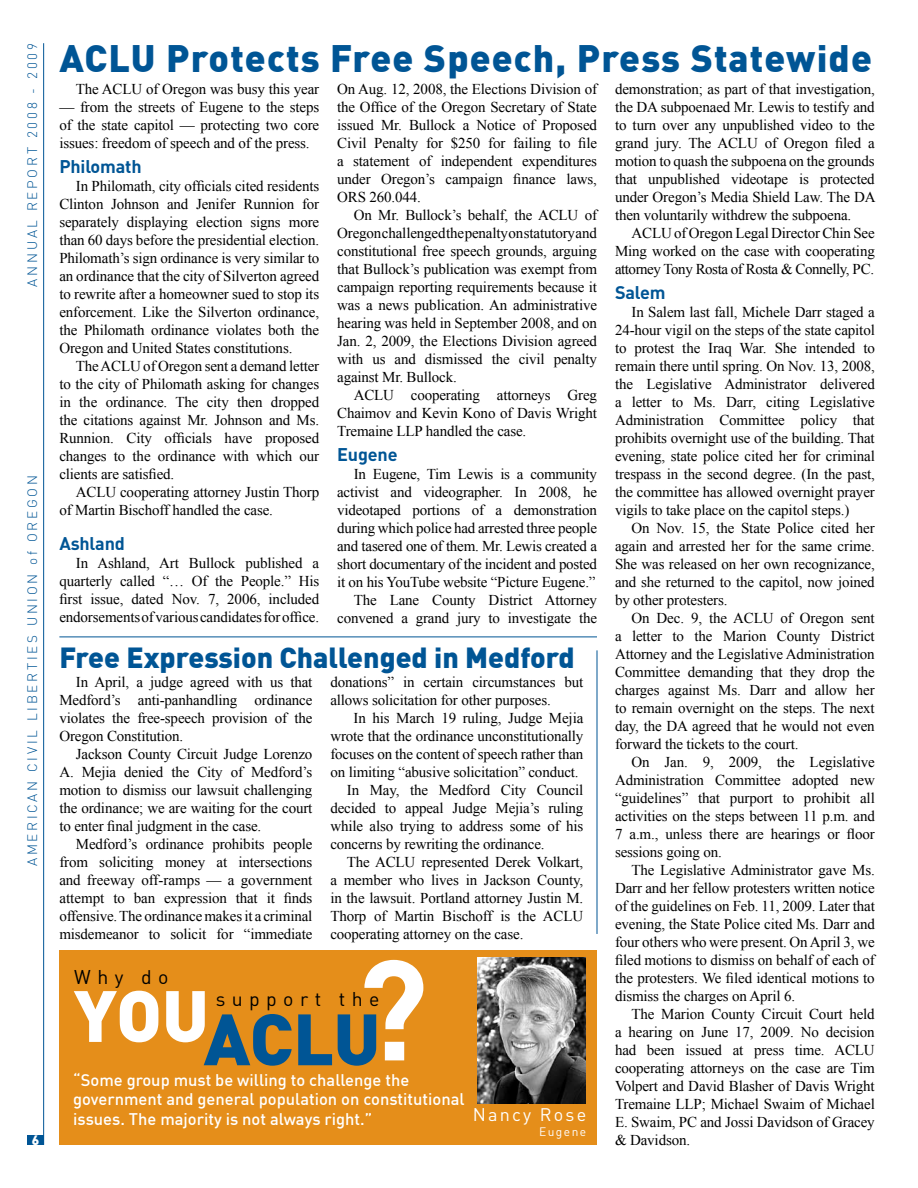
<style>
.page{position:relative;width:918px;height:1188px;background:#fff}
.page>*{position:absolute;margin:0;border:0;box-sizing:border-box;transform-origin:0 0}
.t1{font:900 71.4px "DIN";letter-spacing:-.01em;color:#005595}
.t2{font:900 37.5px "DIN";letter-spacing:.03em;color:#005595}
.t3{font:900 28.5px "DIN";color:#005595}
.t4{font:19.5px "DIN";letter-spacing:.33em;color:#000}
.t5{font:700 18px "DIN";letter-spacing:-.01em;color:#005595}
.t6{font:18px "DIN";letter-spacing:.12em;color:#fff}
.t7{font:500 16.5px/19.8px "DIN";color:#fff}
.t8{font:15px/18px "Times New Roman";letter-spacing:-.01em;color:#000;text-align:justify}
.t9{font:300 13.5px "DIN";letter-spacing:.2em;color:#005595}
.t10{font:900 13.5px "DIN";color:#fff}
.t11{font:12px "DIN";letter-spacing:.12em;color:#fff}
.s1{font-weight:700;font-size:139.95px;color:#fff}
</style>
<div class="page">
<hr style="left:43px;top:43px;width:1px;height:1102px;background:#005595">
<div style="left:27px;top:1136px;width:17px;height:9px;background:#005595"></div>
<div style="left:59px;top:950px;width:538px;height:195px;background:#e58e1a"></div>
<img style="left:478px;top:957px;width:108px;height:146px">
<hr style="left:59px;top:637px;width:538px;height:1px;background:#005595">
<hr style="left:597px;top:650px;width:1px;height:284px;background:#005595">
<p class="t9" style="left:24px;top:287px;width:245px;rotate:-90deg">ANNUAL REPORT 2008 - 2009</p>
<p class="t9" style="left:24px;top:866px;width:392px;rotate:-90deg">AMERICAN CIVIL LIBERTIES UNION of OREGON</p>
<p class="t10" style="left:32px;top:1131px;width:9px">6</p>
<h2 class="t2" style="left:59px;top:33px;width:814px">ACLU Protects Free Speech, Press Statewide</h2>
<p class="t8" style="left:76px;top:80px;width:245px">The ACLU of Oregon was busy this year</p>
<p class="t8" style="left:59px;top:98px;width:261px">— from the streets of Eugene to the steps of the state capitol — protecting two core issues: freedom of speech and of the press.</p>
<p class="t5" style="left:59px;top:155px;width:84px">Philomath</p>
<p class="t8" style="left:59px;top:177px;width:261px;text-indent:16px">In Philomath, city officials cited residents Clinton Johnson and Jenifer Runnion for separately displaying election signs more than 60 days before the presidential election.<br>Philomath’s sign ordinance is very similar to an ordinance that the city of Silverton agreed to rewrite after a homeowner sued to stop its enforcement. Like the Silverton ordinance, the Philomath ordinance violates both the Oregon and United States constitutions.</p>
<p class="t8" style="left:59px;top:357px;width:261px;text-indent:16px">The ACLU of Oregon sent a demand letter to the city of Philomath asking for changes in the ordinance. The city then dropped the citations against Mr. Johnson and Ms.<br>Runnion. City officials have proposed changes to the ordinance with which our clients are satisfied.</p>
<p class="t8" style="left:59px;top:483px;width:261px;text-indent:16px">ACLU cooperating attorney Justin Thorp of Martin Bischoff handled the case.</p>
<p class="t5" style="left:59px;top:531px;width:67px">Ashland</p>
<p class="t8" style="left:59px;top:553px;width:261px;text-indent:16px">In Ashland, Art Bullock published a quarterly called “… Of the People.” His first issue, dated Nov. 7, 2006, included endorsements of various candidates for office.</p>
<p class="t8" style="left:337px;top:80px;width:261px">On Aug. 12, 2008, the Elections Division of the Office of the Oregon Secretary of State issued Mr. Bullock a Notice of Proposed Civil Penalty for $250 for failing to file a statement of independent expenditures under Oregon’s campaign finance laws, ORS 260.044.</p>
<p class="t8" style="left:337px;top:206px;width:261px;text-indent:17px">On Mr. Bullock’s behalf, the ACLU of Oregon challenged the penalty on statutory and constitutional free speech grounds, arguing that Bullock’s publication was exempt from campaign reporting requirements because it was a news publication. An administrative hearing was held in September 2008, and on Jan. 2, 2009, the Elections Division agreed with us and dismissed the civil penalty against Mr. Bullock.</p>
<p class="t8" style="left:337px;top:386px;width:261px;text-indent:17px">ACLU cooperating attorneys Greg Chaimov and Kevin Kono of Davis Wright Tremaine LLP handled the case.</p>
<p class="t5" style="left:337px;top:443px;width:62px">Eugene</p>
<p class="t8" style="left:337px;top:465px;width:261px;text-align:right">In Eugene, Tim Lewis is a community activist and videographer. In 2008, he videotaped portions of a demonstration during which police had arrested three people and tasered one of them. Mr. Lewis created a short documentary of the incident and posted it on his YouTube website “Picture Eugene.” The Lane County District Attorney convened a grand jury to investigate the</p>
<h3 class="t3" style="left:59px;top:639px;width:517px">Free Expression Challenged in Medford</h3>
<p class="t8" style="left:59px;top:673px;width:255px;text-indent:16px">In April, a judge agreed with us that Medford’s anti-panhandling ordinance violates the free-speech provision of the Oregon Constitution.</p>
<p class="t8" style="left:59px;top:745px;width:255px;text-indent:16px">Jackson County Circuit Judge Lorenzo A. Mejia denied the City of Medford’s motion to dismiss our lawsuit challenging the ordinance; we are waiting for the court to enter final judgment in the case.</p>
<p class="t8" style="left:59px;top:835px;width:255px;text-indent:16px">Medford’s ordinance prohibits people from soliciting money at intersections and freeway off-ramps — a government attempt to ban expression that it finds offensive. The ordinance makes it a criminal misdemeanor to solicit for “immediate</p>
<p class="t8" style="left:330px;top:673px;width:255px">donations” in certain circumstances but allows solicitation for other purposes.</p>
<p class="t8" style="left:354px;top:709px;width:231px">In his March 19 ruling, Judge Mejia</p>
<p class="t8" style="left:330px;top:727px;width:255px">wrote that the ordinance unconstitutionally</p>
<p class="t8" style="left:330px;top:745px;width:255px">focuses on the content of speech rather than</p>
<p class="t8" style="left:330px;top:763px;width:250px">on limiting “abusive solicitation” conduct.</p>
<p class="t8" style="left:347px;top:781px;width:238px">In May, the Medford City Council</p>
<p class="t8" style="left:330px;top:799px;width:255px">decided to appeal Judge Mejia’s ruling</p>
<p class="t8" style="left:330px;top:817px;width:255px">while also trying to address some of his</p>
<p class="t8" style="left:330px;top:835px;width:216px">concerns by rewriting the ordinance.</p>
<p class="t8" style="left:347px;top:853px;width:238px">The ACLU represented Derek Volkart,</p>
<p class="t8" style="left:330px;top:871px;width:254px">a member who lives in Jackson County,</p>
<p class="t8" style="left:330px;top:889px;width:255px">in the lawsuit. Portland attorney Justin M.</p>
<p class="t8" style="left:330px;top:907px;width:254px">Thorp of Martin Bischoff is the ACLU</p>
<p class="t8" style="left:330px;top:925px;width:195px">cooperating attorney on the case.</p>
<h1 class="t1" style="left:74px;top:992px;width:356px"><sup>YOU</sup>ACLU<span class="s1">?</span></h1>
<p class="t7" style="left:73px;top:1089px;width:393px">government and general population on constitutional issues. The majority is not always right.”</p>
<h3 class="t4" style="left:74px;top:965px;width:96px">Why do</h3>
<h3 class="t4" style="left:216px;top:987px;width:165px">support the</h3>
<p class="t7" style="left:73px;top:1069px;width:338px">“Some group must be willing to challenge the</p>
<p class="t6" style="left:473px;top:1103px;width:115px">Nancy Rose</p>
<p class="t11" style="left:539px;top:1125px;width:49px">Eugene</p>
<p class="t8" style="left:615px;top:80px;width:262px">demonstration; as part of that investigation, the DA subpoenaed Mr. Lewis to testify and to turn over any unpublished video to the grand jury. The ACLU of Oregon filed a motion to quash the subpoena on the grounds that unpublished videotape is protected under Oregon’s Media Shield Law. The DA then voluntarily withdrew the subpoena.</p>
<p class="t8" style="left:615px;top:224px;width:261px;text-indent:16px">ACLU of Oregon Legal Director Chin See Ming worked on the case with cooperating attorney Tony Rosta of Rosta &amp; Connelly, PC.</p>
<p class="t5" style="left:615px;top:281px;width:52px">Salem</p>
<p class="t8" style="left:615px;top:303px;width:261px;text-indent:16px">In Salem last fall, Michele Darr staged a 24-hour vigil on the steps of the state capitol to protest the Iraq War. She intended to remain there until spring. On Nov. 13, 2008, the Legislative Administrator delivered a letter to Ms. Darr, citing Legislative Administration Committee policy that prohibits overnight use of the building. That evening, state police cited her for criminal trespass in the second degree. (In the past, the committee has allowed overnight prayer vigils to take place on the capitol steps.)</p>
<p class="t8" style="left:615px;top:519px;width:261px;text-indent:16px">On Nov. 15, the State Police cited her again and arrested her for the same crime.<br>She was released on her own recognizance, and she returned to the capitol, now joined by other protesters.</p>
<p class="t8" style="left:615px;top:609px;width:261px;text-indent:16px">On Dec. 9, the ACLU of Oregon sent a letter to the Marion County District Attorney and the Legislative Administration Committee demanding that they drop the charges against Ms. Darr and allow her to remain overnight on the steps. The next day, the DA agreed that he would not even forward the tickets to the court.</p>
<p class="t8" style="left:615px;top:753px;width:261px;text-indent:16px">On Jan. 9, 2009, the Legislative Administration Committee adopted new “guidelines” that purport to prohibit all activities on the steps between 11 p.m. and 7 a.m., unless there are hearings or floor sessions going on.</p>
<p class="t8" style="left:615px;top:861px;width:261px;text-indent:16px">The Legislative Administrator gave Ms.<br>Darr and her fellow protesters written notice of the guidelines on Feb. 11, 2009. Later that evening, the State Police cited Ms. Darr and four others who were present. On April 3, we filed motions to dismiss on behalf of each of the protesters. We filed identical motions to dismiss the charges on April 6.</p>
<p class="t8" style="left:615px;top:1005px;width:261px;text-indent:16px">The Marion County Circuit Court held a hearing on June 17, 2009. No decision had been issued at press time. ACLU cooperating attorneys on the case are Tim Volpert and David Blasher of Davis Wright Tremaine LLP; Michael Swaim of Michael E. Swaim, PC and Jossi Davidson of Gracey &amp; Davidson.</p>
</div>
